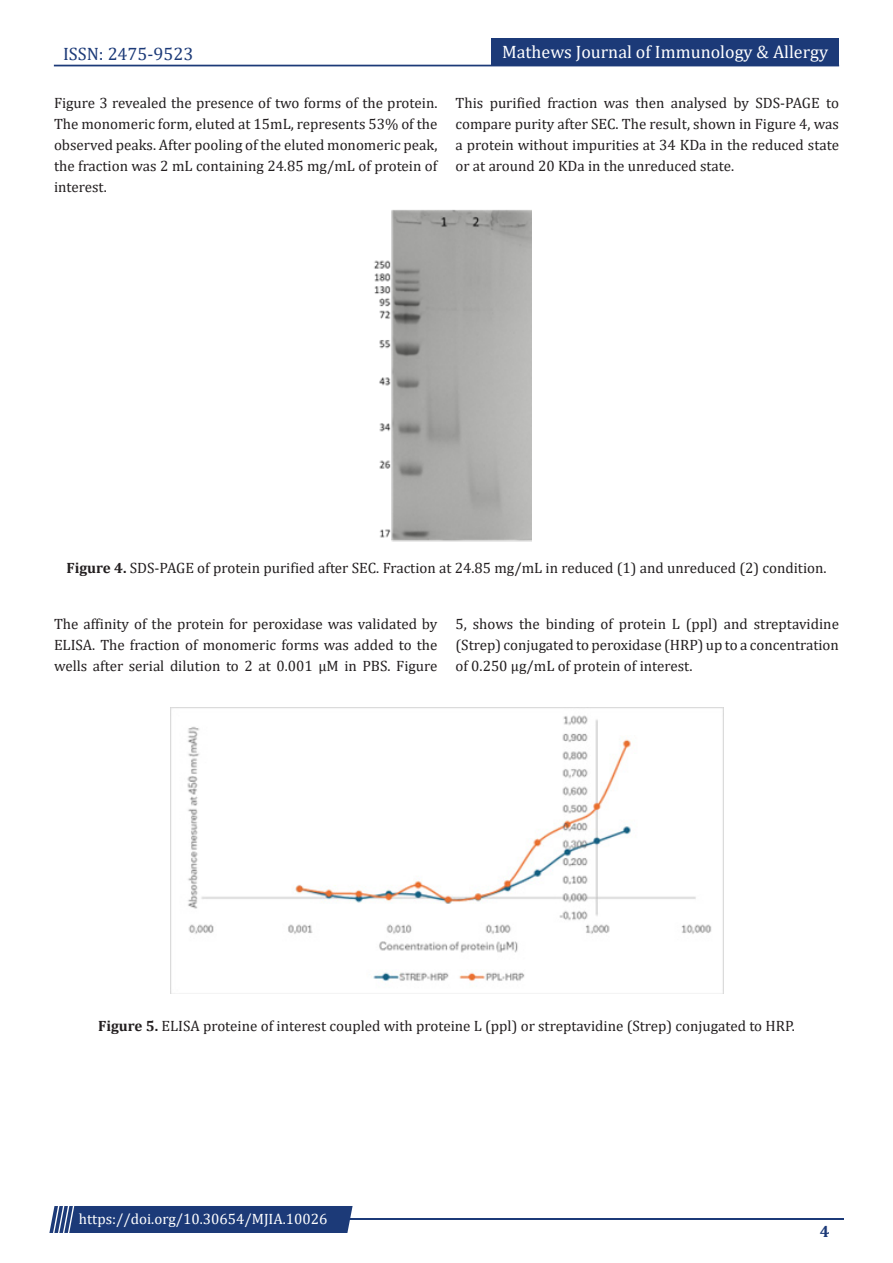
<style>
.page{position:relative;width:893px;height:1263px;background:#fff}
.page>*{position:absolute;margin:0;border:0;box-sizing:border-box;transform-origin:0 0}
.t1{font:18px "Cambria";color:#fff}
.t2{font:18px "Cambria";color:#1c3a78}
.t3{font:700 16.5px "Cambria";color:#1c3a78}
.t4{font:15px/21px "Cambria";color:#231f20;text-align:justify}
.t5{font:15px "Cambria";color:#fff}
.s1{font-weight:700}
</style>
<div class="page">
<div style="left:54px;top:65px;width:785px;height:1px;border:1px solid #1c3a78"></div>
<div style="left:491px;top:39px;width:348px;height:27px;background:#1c3a78"></div>
<hr style="left:310px;top:1219px;width:534px;height:1px;background:#1c3a78">
<div style="left:49px;top:1206px;width:304px;height:27px;background:#1c3a78"></div>
<img style="left:374px;top:210px;width:157px;height:332px">
<img style="left:170px;top:708px;width:553px;height:286px">
<p class="t2" style="left:63px;top:43px;width:132px">ISSN: 2475-9523</p>
<p class="t1" style="left:502px;top:41px;width:327px">Mathews Journal of Immunology &amp; Allergy</p>
<p class="t4" style="left:54px;top:92px;width:385px">Figure 3 revealed the presence of two forms of the protein.<br>The monomeric form, eluted at 15mL, represents 53% of the observed peaks. After pooling of the eluted monomeric peak, the fraction was 2 mL containing 24.85 mg/mL of protein of interest.</p>
<p class="t4" style="left:455px;top:92px;width:385px">This purified fraction was then analysed by SDS-PAGE to compare purity after SEC. The result, shown in Figure 4, was a protein without impurities at 34 KDa in the reduced state or at around 20 KDa in the unreduced state.</p>
<p class="t4" style="left:66px;top:557px;width:762px"><span class="s1">Figure 4.</span> SDS-PAGE of protein purified after SEC. Fraction at 24.85 mg/mL in reduced (1) and unreduced (2) condition.</p>
<p class="t4" style="left:54px;top:613px;width:385px">The affinity of the protein for peroxidase was validated by ELISA. The fraction of monomeric forms was added to the wells after serial dilution to 2 at 0.001 µM in PBS. Figure</p>
<p class="t4" style="left:455px;top:613px;width:385px">5, shows the binding of protein L (ppl) and streptavidine (Strep) conjugated to peroxidase (HRP) up to a concentration of 0.250 µg/mL of protein of interest.</p>
<p class="t4" style="left:98px;top:1015px;width:698px"><span class="s1">Figure 5.</span> ELISA proteine of interest coupled with proteine L (ppl) or streptavidine (Strep) conjugated to HRP.</p>
<p class="t5" style="left:79px;top:1210px;width:250px">https://doi.org/10.30654/MJIA.10026</p>
<p class="t3" style="left:820px;top:1220px;width:11px">4</p>
</div>
